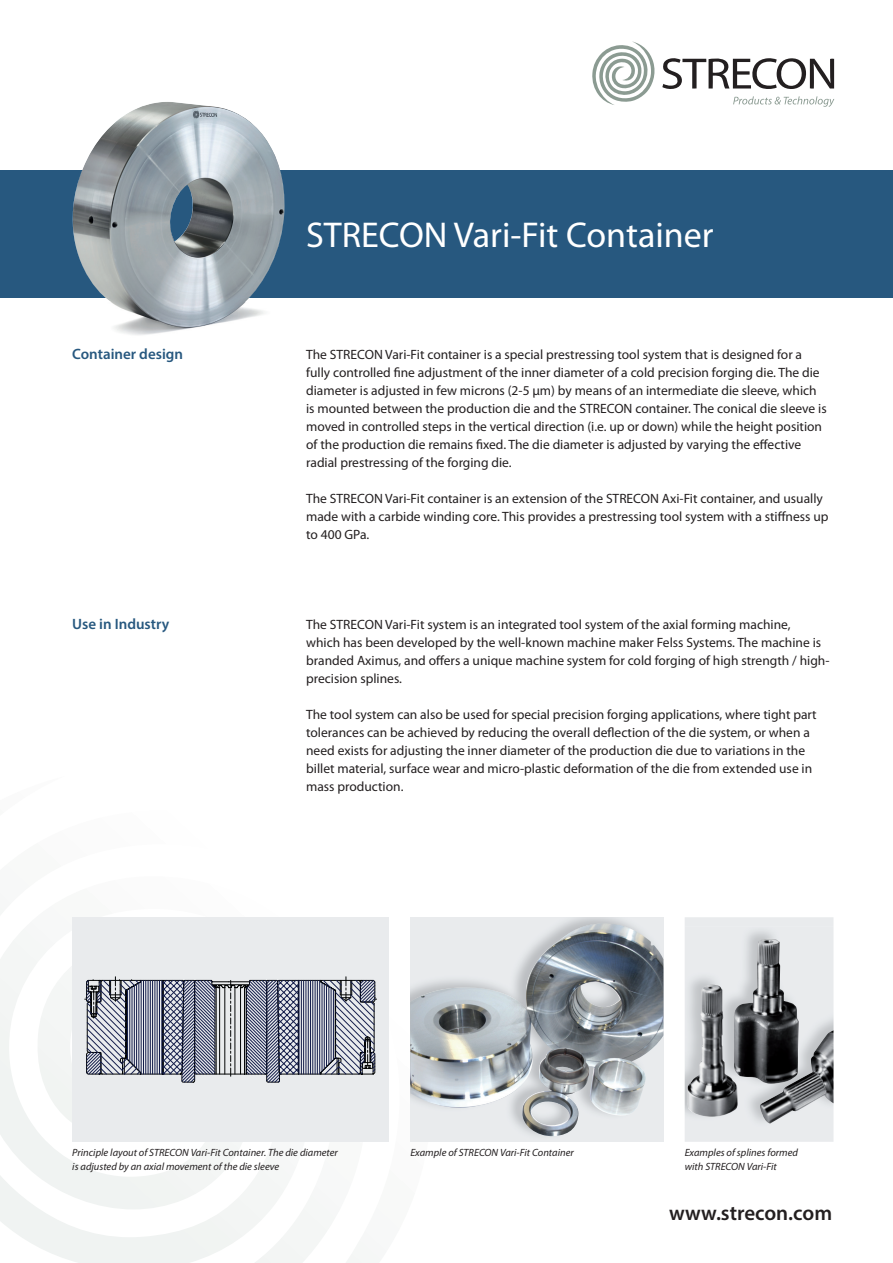
<style>
.page{position:relative;width:893px;height:1263px;background:#fff}
.page>*{position:absolute;margin:0;border:0;box-sizing:border-box;transform-origin:0 0}
.t1{font:36px "Myriad Pro";color:#fff}
.t2{font:600 21px "Myriad Pro";color:#231f20}
.t3{font:600 15px "Myriad Pro";color:#27587f}
.t4{font:13.5px/18px "Myriad Pro";color:#231f20}
.t5{font:italic 10.5px/13.5px "Myriad Pro";color:#231f20}
</style>
<div class="page">
<svg style="left:0;top:941px;width:362px;height:322px"></svg>
<div style="left:0;top:170px;width:893px;height:128px;background:#27587f"></div>
<svg style="left:592px;top:41px;width:242px;height:66px"></svg>
<img style="left:72px;top:102px;width:213px;height:233px">
<div style="left:72px;top:917px;width:317px;height:225px;background:#e9ebed"></div>
<svg style="left:84px;top:977px;width:293px;height:106px"></svg>
<img style="left:410px;top:923px;width:253px;height:214px">
<div style="left:685px;top:917px;width:148px;height:225px;background:#e9ebed"></div>
<img style="left:685px;top:926px;width:148px;height:201px">
<img style="left:688px;top:939px;width:140px;height:183px">
<p class="t3" style="left:72px;top:345px;width:112px">Container design</p>
<p class="t3" style="left:72px;top:615px;width:99px">Use in Industry</p>
<h1 class="t1" style="left:306px;top:216px;width:409px">STRECON Vari-Fit Container</h1>
<p class="t4" style="left:306px;top:346px;width:522px">The STRECON Vari-Fit container is a special prestressing tool system that is designed for a fully controlled fine adjustment of the inner diameter of a cold precision forging die. The die diameter is adjusted in few microns (2-5 μm) by means of an intermediate die sleeve, which is mounted between the production die and the STRECON container. The conical die sleeve is moved in controlled steps in the vertical direction (i.e. up or down) while the height position of the production die remains fixed. The die diameter is adjusted by varying the effective radial prestressing of the forging die.</p>
<p class="t4" style="left:306px;top:490px;width:524px">The STRECON Vari-Fit container is an extension of the STRECON Axi-Fit container, and usually made with a carbide winding core. This provides a prestressing tool system with a stiffness up to 400 GPa.</p>
<p class="t4" style="left:306px;top:616px;width:525px">The STRECON Vari-Fit system is an integrated tool system of the axial forming machine,<br>which has been developed by the well-known machine maker Felss Systems. The machine is branded Aximus, and offers a unique machine system for cold forging of high strength / high&shy;precision splines.</p>
<p class="t4" style="left:306px;top:706px;width:512px">The tool system can also be used for special precision forging applications, where tight part tolerances can be achieved by reducing the overall deflection of the die system, or when a need exists for adjusting the inner diameter of the production die due to variations in the billet material, surface wear and micro-plastic deformation of the die from extended use in mass production.</p>
<p class="t5" style="left:72px;top:1146px;width:267px">Principle layout of STRECON Vari-Fit Container. The die diameter is adjusted by an axial movement of the die sleeve</p>
<p class="t5" style="left:410px;top:1146px;width:165px">Example of STRECON Vari-Fit Container</p>
<p class="t5" style="left:685px;top:1146px;width:115px">Examples of splines formed with STRECON Vari-Fit</p>
<h2 class="t2" style="left:669px;top:1200px;width:165px">www.strecon.com</h2>
</div>
